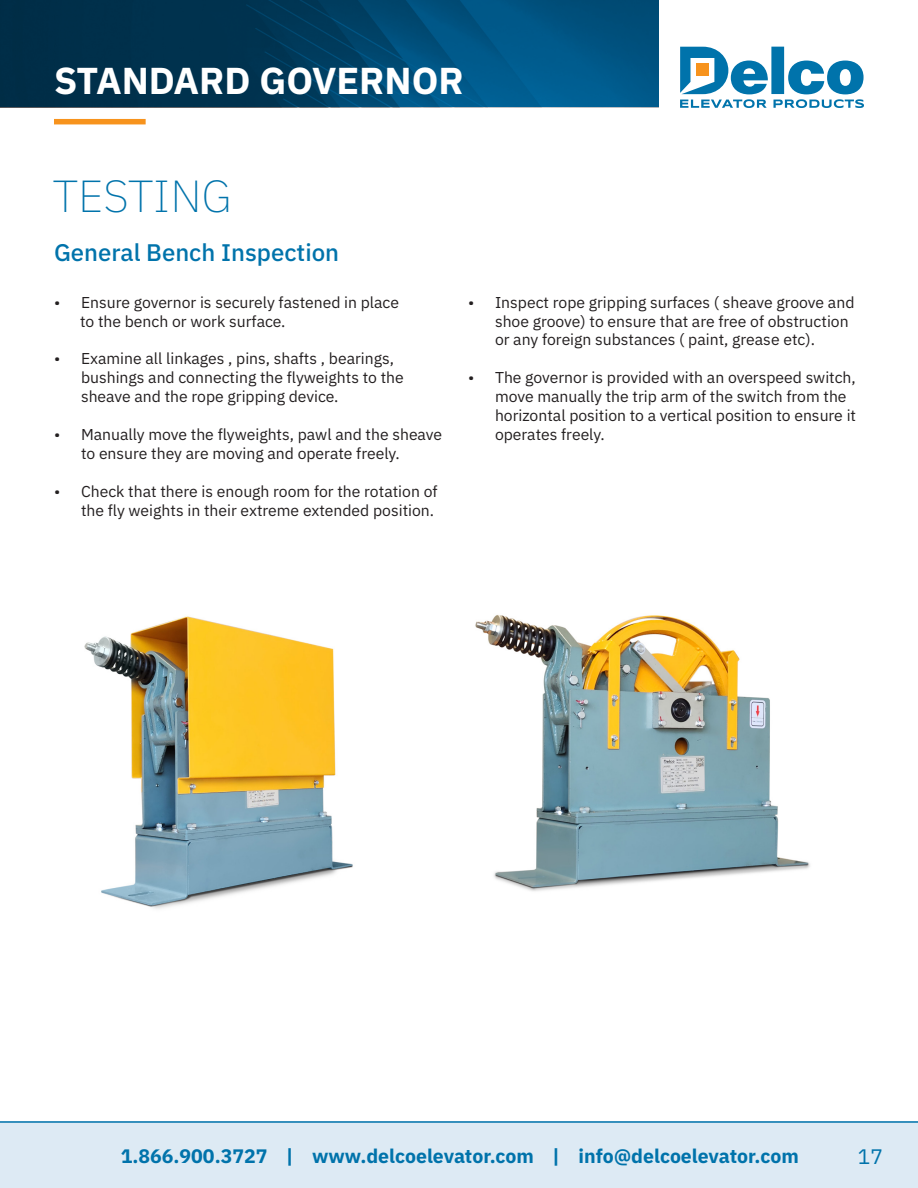
<style>
.page{position:relative;width:918px;height:1188px;background:#fff}
.page>*{position:absolute;margin:0;border:0;box-sizing:border-box;transform-origin:0 0}
.Product_title{font:200 45px "IBM Plex Sans";color:#0073ab}
.t1{font:700 37.5px "IBM Plex Sans";color:#fff}
.Paragraph_Style_1{font:500 24px "IBM Plex Sans";color:#0073ab}
.t2{font:21px "IBM Plex Sans";color:#0073ab}
.t3{font:700 19.5px "IBM Plex Sans";color:#0073ab}
.D_Text{font:15.75px/18.9px "IBM Plex Sans";color:#231f20}
</style>
<div class="page">
<svg style="left:680px;top:47px;width:184px;height:61px"></svg>
<svg style="left:0;top:0;width:659px;height:107px;background:#004267"></svg>
<div style="left:54px;top:119px;width:92px;height:5px;background:#f7931d"></div>
<div style="left:0;top:1121px;width:918px;height:67px;background:#ddeaf4"></div>
<hr style="left:0;top:1121px;width:918px;height:2px;background:#0073ab">
<img style="left:84px;top:616px;width:269px;height:293px">
<img style="left:475px;top:615px;width:335px;height:276px">
<h2 class="t1" style="left:54px;top:51px;width:411px">STANDARD GOVERNOR</h2>
<p class="Product_title" style="left:53px;top:162px;width:181px">TESTING</p>
<p class="Paragraph_Style_1" style="left:54px;top:234px;width:287px">General Bench Inspection</p>
<p class="D_Text" style="left:54px;top:291px;width:347px">• Ensure governor is securely fastened in place</p>
<p class="D_Text" style="left:80px;top:310px;width:207px">to the bench or work surface.</p>
<p class="D_Text" style="left:81px;top:348px;width:324px;text-indent:-27px">• Examine all linkages , pins, shafts , bearings, bushings and connecting the flyweights to the sheave and the rope gripping device.</p>
<p class="D_Text" style="left:81px;top:424px;width:363px;text-indent:-27px">• Manually move the flyweights, pawl and the sheave to ensure they are moving and operate freely.</p>
<p class="D_Text" style="left:54px;top:480px;width:385px;text-align:right">• Check that there is enough room for the rotation of the fly weights in their extreme extended position.</p>
<p class="D_Text" style="left:495px;top:291px;width:361px;text-indent:-27px">• Inspect rope gripping surfaces ( sheave groove and shoe groove) to ensure that are free of obstruction or any foreign substances ( paint, grease etc).</p>
<p class="D_Text" style="left:495px;top:367px;width:363px;text-indent:-27px">• The governor is provided with an overspeed switch, move manually the trip arm of the switch from the horizontal position to a vertical position to ensure it operates freely.</p>
<p class="t3" style="left:121px;top:1141px;width:680px">1.866.900.3727 | www.delcoelevator.com | info@delcoelevator.com</p>
<h3 class="t2" style="left:858px;top:1140px;width:27px">17</h3>
</div>
